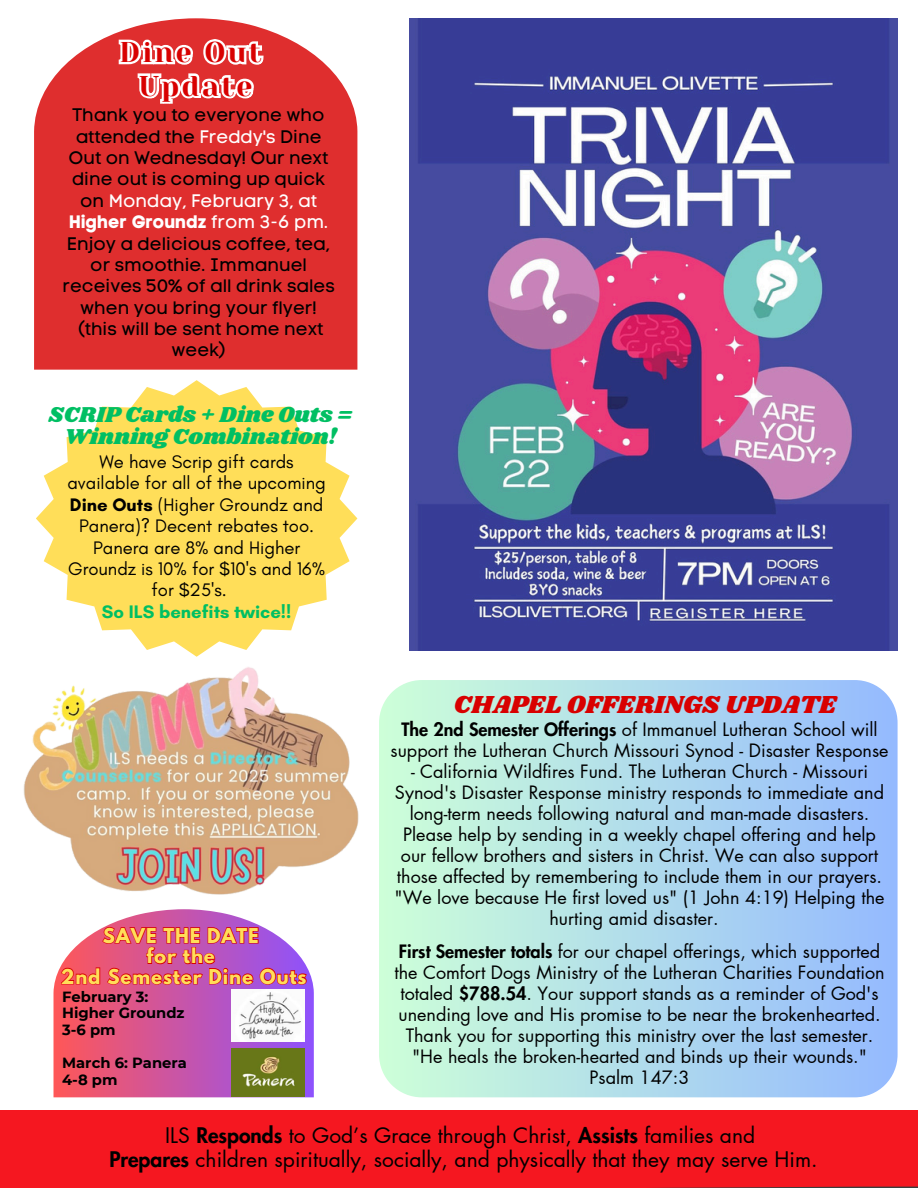
<style>
.page{position:relative;width:918px;height:1188px;background:#fff}
.page>*{position:absolute;margin:0;border:0;box-sizing:border-box;transform-origin:0 0}
.t1{font:28.5px/33.8px "Yeseva One";letter-spacing:.085em;color:#d80000;text-align:center}
.t2{font:25.5px "Shrikhand";color:#d80000}
.t3{font:22.35px/22.5px "Shrikhand";color:#00bf63;text-align:center}
.t4{font:21px/24.8px "Futura LT Pro";color:#000;text-align:center}
.t5{font:18.45px "Glacial Indifference";color:#000}
.t6{font:700 18.45px "Glacial Indifference";color:#00bf63}
.t7{font:700 18.15px/20.4px "League Spartan";letter-spacing:.05em;color:#ffde59;text-align:center}
.t8{font:18px/21px "Futura LT Pro";color:#000;text-align:center}
.t9{font:18px/21.3px "Code Pro Normal LC";color:#000;text-align:center}
.t10{font:700 14.7px "Montserrat";color:#000}
.s1{color:#fff}
.s2{font-family:"Code Pro Bold LC";color:#fff}
.s3{font-weight:700}
.s4{font-weight:800}
</style>
<div class="page">
<div style="left:0;top:1111px;width:918px;height:77px;background:#f51720"></div>
<svg style="left:36px;top:380px;width:321px;height:277px;fill:#ffde59"></svg>
<svg style="left:34px;top:18px;width:323px;height:351px;background:#e13e3e"></svg>
<svg style="left:115px;top:36px;width:152px;height:71px"></svg>
<img style="left:410px;top:18px;width:488px;height:633px">
<svg style="left:54px;top:909px;width:260px;height:188px;background:#d76aa4"></svg>
<img style="left:232px;top:989px;width:73px;height:52px">
<img style="left:232px;top:1048px;width:73px;height:49px">
<svg style="left:60px;top:925px;width:248px;height:61px;background:#cf5793"></svg>
<img style="left:23px;top:667px;width:336px;height:228px">
<svg style="left:379px;top:680px;width:518px;height:417px;background:#b1dceb"></svg>
<h3 class="t1" style="left:120px;top:35px;width:143px">Dine Out<br>Update</h3>
<p class="t9" style="left:63px;top:104px;width:274px">Thank you to everyone who attended the <span class="s1">Freddy's</span> Dine<br>Out on Wednesday! Our next dine out is coming up quick on <span class="s1">Monday, February 3, at<br></span><span class="s2">Higher Groundz</span> <span class="s1">from 3-6 pm.<br></span>Enjoy a delicious coffee, tea, or smoothie. Immanuel receives 50% of all drink sales when you bring your flyer! (this will be sent home next week)</p>
<h5 class="t3" style="left:48px;top:404px;width:306px">SCRIP Cards + Dine Outs =<br>Winning Combination!</h5>
<h5 class="t5" style="left:100px;top:451px;width:196px">We have Scrip gift cards</h5>
<h5 class="t5" style="left:67px;top:472px;width:260px">available for all of the upcoming</h5>
<h5 class="t5" style="left:70px;top:493px;width:255px"><span class="s3">Dine Outs</span> (Higher Groundz and</h5>
<h5 class="t5" style="left:79px;top:515px;width:237px">Panera)? Decent rebates too.</h5>
<h5 class="t5" style="left:93px;top:536px;width:209px">Panera are 8% and Higher</h5>
<h5 class="t5" style="left:68px;top:557px;width:259px">Groundz is 10% for $10's and 16%</h5>
<h5 class="t5" style="left:152px;top:579px;width:77px">for $25's.</h5>
<h5 class="t6" style="left:102px;top:600px;width:191px">So ILS benefits twice!!</h5>
<p class="t7" style="left:61px;top:928px;width:247px">SAVE THE DATE<br>for the<br>2nd Semester Dine Outs</p>
<h4 class="t10" style="left:62px;top:987px;width:88px">February 3:</h4>
<p class="t10" style="left:62px;top:1004px;width:124px">Higher Groundz</p>
<p class="t10" style="left:62px;top:1021px;width:55px">3-6 pm</p>
<p class="t10" style="left:62px;top:1054px;width:126px">March 6: Panera</p>
<p class="t10" style="left:62px;top:1071px;width:57px">4-8 pm</p>
<p class="t2" style="left:454px;top:686px;width:384px">CHAPEL OFFERINGS UPDATE</p>
<p class="t8" style="left:391px;top:719px;width:499px"><span class="s4">The 2nd Semester Offerings</span> of Immanuel Lutheran School will support the Lutheran Church Missouri Synod - Disaster Response</p>
<p class="t8" style="left:411px;top:761px;width:459px">- California Wildfires Fund. The Lutheran Church - Missouri</p>
<p class="t8" style="left:395px;top:782px;width:491px">Synod's Disaster Response ministry responds to immediate and</p>
<p class="t8" style="left:410px;top:803px;width:461px">long-term needs following natural and man-made disasters.</p>
<p class="t8" style="left:403px;top:824px;width:474px">Please help by sending in a weekly chapel offering and help</p>
<p class="t8" style="left:401px;top:845px;width:479px">our fellow brothers and sisters in Christ. We can also support</p>
<p class="t8" style="left:397px;top:866px;width:487px">those affected by remembering to include them in our prayers.</p>
<p class="t8" style="left:395px;top:887px;width:492px">"We love because He first loved us" (1 John 4:19) Helping the</p>
<p class="t8" style="left:549px;top:908px;width:171px">hurting amid disaster.</p>
<p class="t8" style="left:394px;top:942px;width:492px"><span class="s4">First Semester totals</span> for our chapel offerings, which supported the Comfort Dogs Ministry of the Lutheran Charities Foundation totaled <span class="s4">$788.54</span>. Your support stands as a reminder of God's unending love and His promise to be near the brokenhearted.<br>Thank you for supporting this ministry over the last semester. "He heals the broken-hearted and binds up their wounds." Psalm 147:3</p>
<h1 class="t4" style="left:109px;top:1123px;width:710px">ILS <span class="s4">Responds</span> to God’s Grace through Christ, <span class="s4">Assists</span> families and<br><span class="s4">Prepares</span> children spiritually, socially, and physically that they may serve Him.</h1>
</div>
